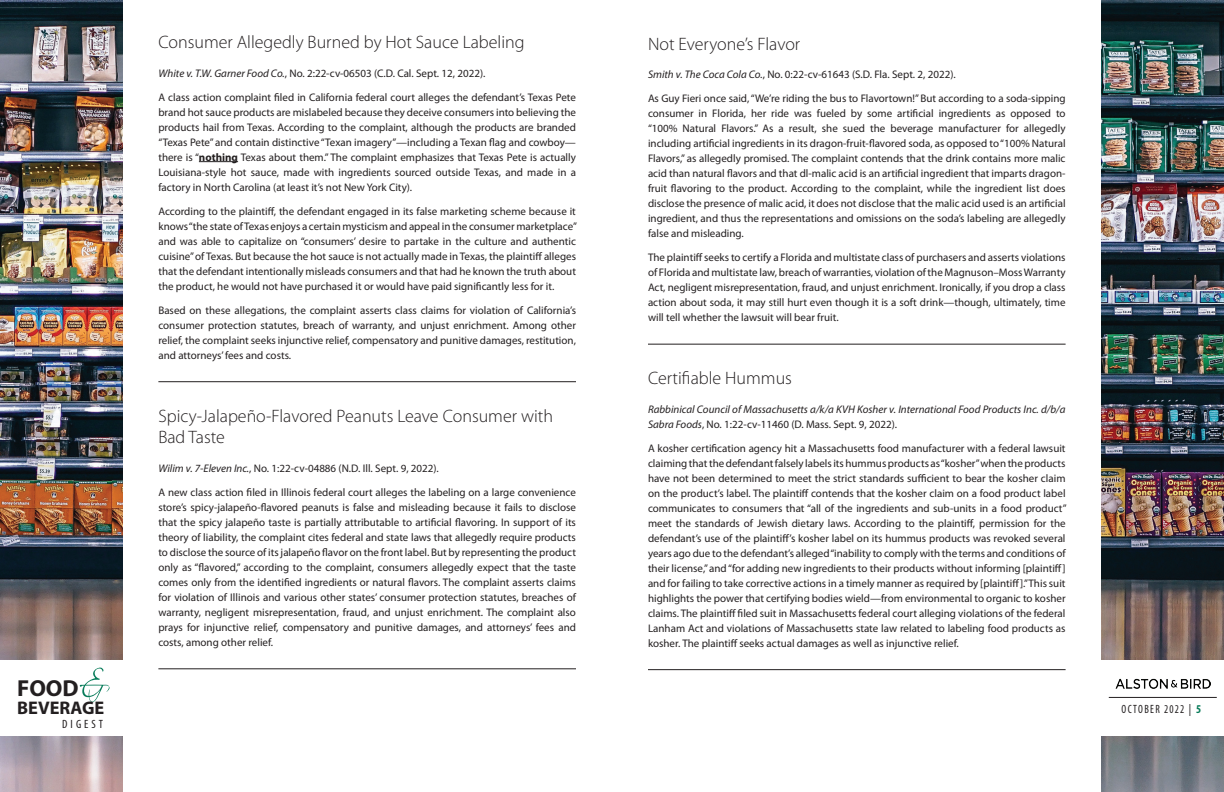
<style>
.page{position:relative;width:1224px;height:792px;background:#fff}
.page>*{position:absolute;margin:0;border:0;box-sizing:border-box;transform-origin:0 0}
.t1{font:700 23.2px "Myriad Pro";color:#231f20}
.t2{font:700 18.3px "Myriad Pro";color:#231f20}
.t3{font:300 18px/21.6px "Myriad Pro";color:#231f20}
.t4{font:condensed 12px "Myriad Pro";letter-spacing:.13em;color:#231f20;scale:.9 1}
.t5{font:condensed 12px "Myriad Pro";letter-spacing:.13em;color:#231f20}
.t6{font:11px/15px "Myriad Pro";color:#231f20;text-align:justify}
.t7{font:italic 11px/15px "Myriad Pro";color:#231f20}
.s1{font-style:italic}
.s2{font-weight:700}
.s3{font-style:normal}
.s4{font-weight:700;color:#087c5a}
</style>
<div class="page">
<img style="left:0;top:0;width:122px;height:792px">
<img style="left:1102px;top:0;width:122px;height:792px">
<div style="left:0;top:660px;width:125px;height:75px;background:#fff"></div>
<svg style="left:80px;top:668px;width:30px;height:34px"></svg>
<div style="left:1096px;top:660px;width:128px;height:75px;background:#fff"></div>
<hr style="left:1109px;top:697px;width:108px;height:1px;background:#231f20">
<img style="left:1115px;top:678px;width:96px;height:11px">
<hr style="left:199px;top:161px;width:39px;height:1px;background:#231f20">
<hr style="left:158px;top:381px;width:418px;height:1px;background:#231f20">
<hr style="left:158px;top:669px;width:418px;height:1px;background:#231f20">
<hr style="left:648px;top:344px;width:418px;height:1px;background:#231f20">
<hr style="left:648px;top:669px;width:418px;height:1px;background:#231f20">
<h1 class="t1" style="left:17px;top:673px;width:63px">FOOD</h1>
<h2 class="t2" style="left:17px;top:696px;width:89px">BEVERAGE</h2>
<p class="t5" style="left:62px;top:716px;width:42px">DIGEST</p>
<h3 class="t3" style="left:158px;top:31px;width:368px">Consumer Allegedly Burned by Hot Sauce Labeling</h3>
<p class="t6" style="left:158px;top:61px;width:419px;line-height:24px"><span class="s1">White v. T.W. Garner Food Co.</span>, No. 2:22-cv-06503 (C.D. Cal. Sept. 12, 2022).<br>A class action complaint filed in California federal court alleges the defendant’s Texas Pete</p>
<p class="t6" style="left:158px;top:104px;width:419px">brand hot sauce products are mislabeled because they deceive consumers into believing the products hail from Texas. According to the complaint, although the products are branded “Texas Pete” and contain distinctive “Texan imagery”—including a Texan flag and cowboy— there is “<span class="s2">nothing</span> Texas about them.” The complaint emphasizes that Texas Pete is actually Louisiana-style hot sauce, made with ingredients sourced outside Texas, and made in a factory in North Carolina (at least it’s not New York City).</p>
<p class="t6" style="left:158px;top:203px;width:420px">According to the plaintiff, the defendant engaged in its false marketing scheme because it knows “the state of Texas enjoys a certain mysticism and appeal in the consumer marketplace” and was able to capitalize on “consumers’ desire to partake in the culture and authentic cuisine” of Texas. But because the hot sauce is not actually made in Texas, the plaintiff alleges that the defendant intentionally misleads consumers and that had he known the truth about the product, he would not have purchased it or would have paid significantly less for it.</p>
<p class="t6" style="left:158px;top:302px;width:419px">Based on these allegations, the complaint asserts class claims for violation of California’s consumer protection statutes, breach of warranty, and unjust enrichment. Among other relief, the complaint seeks injunctive relief, compensatory and punitive damages, restitution, and attorneys’ fees and costs.</p>
<h3 class="t3" style="left:158px;top:405px;width:396px">Spicy-Jalapeño-Flavored Peanuts Leave Consumer with<br>Bad Taste</h3>
<p class="t6" style="left:158px;top:456px;width:419px;line-height:24px"><span class="s1">Wilim v. 7-Eleven Inc.</span>, No. 1:22-cv-04886 (N.D. Ill. Sept. 9, 2022).<br>A new class action filed in Illinois federal court alleges the labeling on a large convenience</p>
<p class="t6" style="left:158px;top:499px;width:419px">store’s spicy-jalapeño-flavored peanuts is false and misleading because it fails to disclose that the spicy jalapeño taste is partially attributable to artificial flavoring. In support of its theory of liability, the complaint cites federal and state laws that allegedly require products to disclose the source of its jalapeño flavor on the front label. But by representing the product only as “flavored,” according to the complaint, consumers allegedly expect that the taste comes only from the identified ingredients or natural flavors. The complaint asserts claims for violation of Illinois and various other states’ consumer protection statutes, breaches of warranty, negligent misrepresentation, fraud, and unjust enrichment. The complaint also prays for injunctive relief, compensatory and punitive damages, and attorneys’ fees and costs, among other relief.</p>
<h3 class="t3" style="left:648px;top:33px;width:154px">Not Everyone’s Flavor</h3>
<p class="t6" style="left:648px;top:62px;width:419px;line-height:24px"><span class="s1">Smith v. The Coca Cola Co.</span>, No. 0:22-cv-61643 (S.D. Fla. Sept. 2, 2022).<br>As Guy Fieri once said, “We’re riding the bus to Flavortown!” But according to a soda-sipping</p>
<p class="t6" style="left:648px;top:106px;width:419px">consumer in Florida, her ride was fueled by some artificial ingredients as opposed to “100% Natural Flavors.” As a result, she sued the beverage manufacturer for allegedly including artificial ingredients in its dragon-fruit-flavored soda, as opposed to “100% Natural Flavors,” as allegedly promised. The complaint contends that the drink contains more malic acid than natural flavors and that dl-malic acid is an artificial ingredient that imparts dragon&shy;fruit flavoring to the product. According to the complaint, while the ingredient list does disclose the presence of malic acid, it does not disclose that the malic acid used is an artificial ingredient, and thus the representations and omissions on the soda’s labeling are allegedly false and misleading.</p>
<p class="t6" style="left:648px;top:250px;width:419px">The plaintiff seeks to certify a Florida and multistate class of purchasers and asserts violations of Florida and multistate law, breach of warranties, violation of the Magnuson–Moss Warranty Act, negligent misrepresentation, fraud, and unjust enrichment. Ironically, if you drop a class action about soda, it may still hurt even though it is a soft drink—though, ultimately, time will tell whether the lawsuit will bear fruit.</p>
<h3 class="t3" style="left:648px;top:367px;width:145px">Certifiable Hummus</h3>
<p class="t7" style="left:648px;top:401px;width:419px">Rabbinical Council of Massachusetts a/k/a KVH Kosher v. International Food Products Inc. d/b/a<br>Sabra Foods<span class="s3">, No. 1:22-cv-11460 (D. Mass. Sept. 9, 2022).</span></p>
<p class="t6" style="left:648px;top:440px;width:420px">A kosher certification agency hit a Massachusetts food manufacturer with a federal lawsuit claiming that the defendant falsely labels its hummus products as “kosher” when the products have not been determined to meet the strict standards sufficient to bear the kosher claim on the product’s label. The plaintiff contends that the kosher claim on a food product label communicates to consumers that “all of the ingredients and sub-units in a food product” meet the standards of Jewish dietary laws. According to the plaintiff, permission for the defendant’s use of the plaintiff’s kosher label on its hummus products was revoked several years ago due to the defendant’s alleged “inability to comply with the terms and conditions of their license,” and “for adding new ingredients to their products without informing [plaintiff] and for failing to take corrective actions in a timely manner as required by [plaintiff].” This suit highlights the power that certifying bodies wield—from environmental to organic to kosher claims. The plaintiff filed suit in Massachusetts federal court alleging violations of the federal Lanham Act and violations of Massachusetts state law related to labeling food products as kosher. The plaintiff seeks actual damages as well as injunctive relief.</p>
<p class="t4" style="left:1122px;top:701px;width:90px">OCTOBER 2022 | <span class="s4">5</span></p>
</div>
